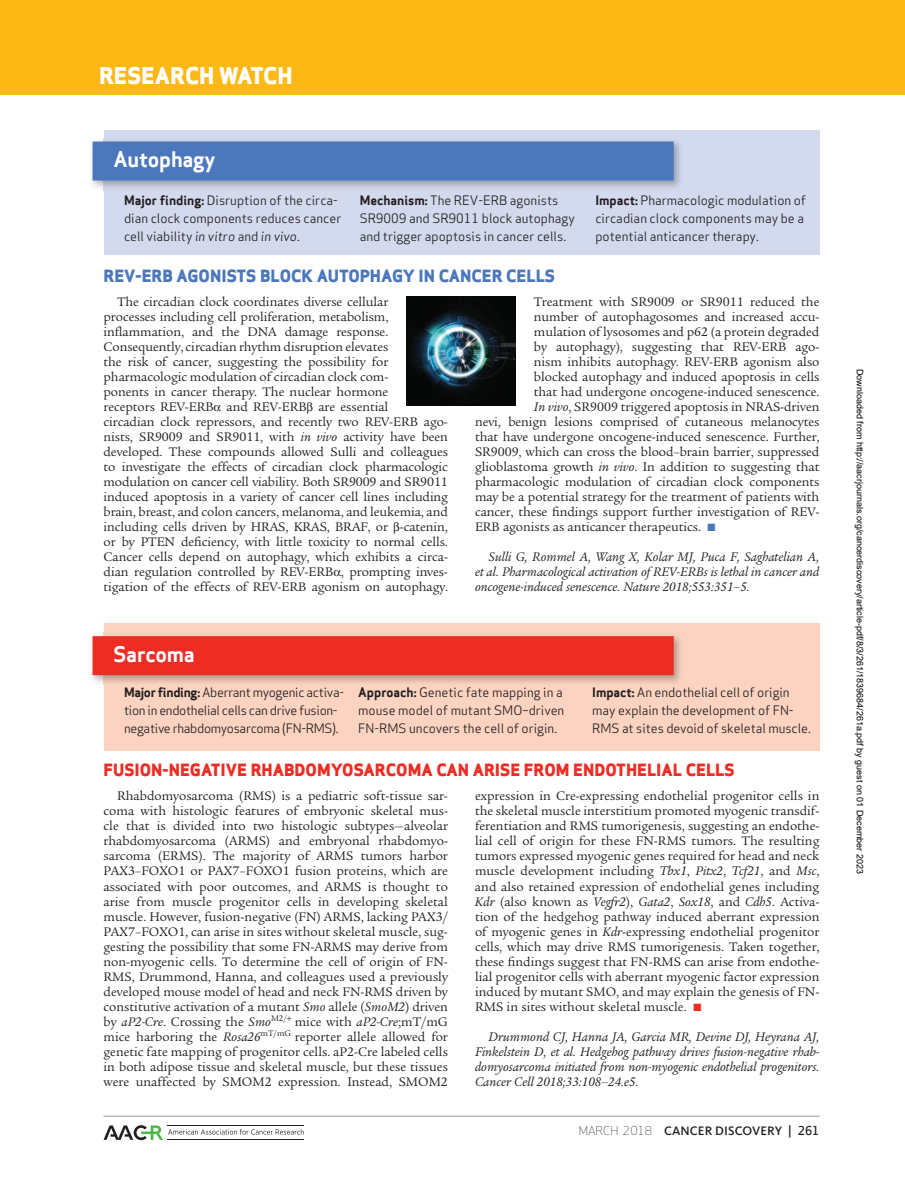
<style>
.page{position:relative;width:905px;height:1202px;background:#fff}
.page>*{position:absolute;margin:0;border:0;box-sizing:border-box;transform-origin:0 0}
.t1{font:800 22.5px "Apex Sans";color:#fff}
.t2{font:700 21px "Apex Sans";letter-spacing:-.01em;color:#fff}
.t3{font:800 16.5px "Apex Sans";color:#ee2c23}
.t4{font:800 16.5px "Apex Sans";color:#4b77bc}
.t5{font:13.5px/15px "Legacy Serif Std";letter-spacing:-.005em;color:#231f20;text-align:justify}
.t6{font:italic 13.5px/15px "Legacy Serif Std";color:#231f20;text-align:justify}
.t7{font:12.75px/18px "Apex Sans";color:#231f20}
.t8{font:12.75px/18px "Apex Sans";letter-spacing:-.025em;color:#231f20}
.t9{font:500 12.75px "Kievit OT";letter-spacing:.01em;color:#231f20}
.t10{font:9px "Arial";color:#000}
.s1{font-weight:700}
.s2{font-style:italic}
.s3{color:#4b77bc}
.s4{color:#ee2c23}
.s5{font-family:"Apex Sans";font-weight:300;font-size:12px}
.s6{font-family:"Apex Sans";font-size:12px}
</style>
<div class="page">
<hr style="left:103px;top:1115px;width:716px;height:1px;background:#939598">
<svg style="left:104px;top:1125px;width:200px;height:15px"></svg>
<hr style="left:168px;top:1125px;width:136px;height:1px;background:#231f20">
<hr style="left:168px;top:1139px;width:136px;height:1px;background:#231f20">
<div style="left:0;top:0;width:904px;height:94px;background:#fcb814"></div>
<div style="left:104px;top:130px;width:715px;height:125px;background:#d4daee"></div>
<img style="left:91px;top:138px;width:589px;height:52px">
<div style="left:93px;top:141px;width:580px;height:39px;background:#4b77bc"></div>
<img style="left:406px;top:296px;width:110px;height:110px">
<div style="left:104px;top:623px;width:715px;height:127px;background:#fcd3c1"></div>
<img style="left:91px;top:632px;width:590px;height:53px">
<div style="left:93px;top:636px;width:580px;height:39px;background:#ee2c23"></div>
<h1 class="t1" style="left:99px;top:61px;width:195px">RESEARCH WATCH</h1>
<h2 class="t2" style="left:114px;top:146px;width:104px">Autophagy</h2>
<p class="t7" style="left:124px;top:190px;width:219px"><span class="s1">Major finding:</span> Disruption of the circa&shy;dian clock components reduces cancer cell viability <span class="s2">in vitro</span> and <span class="s2">in vivo</span> .</p>
<p class="t7" style="left:360px;top:190px;width:217px"><span class="s1">Mechanism:</span> The REV-ERB agonists<br>SR9009 and SR9011 block autophagy and trigger apoptosis in cancer cells .</p>
<p class="t7" style="left:595px;top:190px;width:212px"><span class="s1">Impact:</span> Pharmacologic modulation of circadian clock components may be a potential anticancer therapy .</p>
<p class="t4" style="left:104px;top:265px;width:453px">REV-ERB AGONISTS BLOCK AUTOPHAGY IN CANCER CELLS</p>
<p class="t5" style="left:103px;top:295px;width:346px;text-align:left;text-indent:14px">The circadian clock coordinates diverse cellular<br>processes including cell proliferation, metabolism, inflammation, and the DNA damage response.<br>Consequently, circadian rhythm disruption elevates<br>the risk of cancer, suggesting the possibility for pharmacologic modulation of circadian clock com-<br>ponents in cancer therapy. The nuclear hormone<br>receptors REV-ERB and REV-ERB are essential<br>circadian clock repressors, and recently two REV-ERB ago&shy;nists, SR9009 and SR9011, with <span class="s2">in vivo</span> activity have been developed. These compounds allowed Sulli and colleagues to investigate the effects of circadian clock pharmacologic modulation on cancer cell viability. Both SR9009 and SR9011 induced apoptosis in a variety of cancer cell lines including brain, breast, and colon cancers, melanoma, and leukemia, and including cells driven by HRAS, KRAS, BRAF, or -catenin, or by PTEN deficiency, with little toxicity to normal cells.<br>Cancer cells depend on autophagy, which exhibits a circa&shy;dian regulation controlled by REV-ERB , prompting inves&shy;tigation of the effects of REV-ERB agonism on autophagy.</p>
<p class="t5" style="left:534px;top:295px;width:287px">Treatment with SR9009 or SR9011 reduced the</p>
<p class="t5" style="left:534px;top:310px;width:287px">number of autophagosomes and increased accu-</p>
<p class="t5" style="left:534px;top:325px;width:287px">mulation of lysosomes and p62 (a protein degraded</p>
<p class="t5" style="left:534px;top:340px;width:287px">by autophagy), suggesting that REV-ERB ago-</p>
<p class="t5" style="left:534px;top:355px;width:287px">nism inhibits autophagy. REV-ERB agonism also</p>
<p class="t5" style="left:534px;top:370px;width:287px">blocked autophagy and induced apoptosis in cells</p>
<p class="t5" style="left:534px;top:385px;width:287px">that had undergone oncogene-induced senescence.</p>
<p class="t5" style="left:534px;top:400px;width:287px"><span class="s2">In vivo</span>, SR9009 triggered apoptosis in NRAS-driven</p>
<p class="t5" style="left:475px;top:415px;width:346px">nevi, benign lesions comprised of cutaneous melanocytes</p>
<p class="t5" style="left:475px;top:430px;width:346px">that have undergone oncogene-induced senescence. Further,</p>
<p class="t5" style="left:475px;top:445px;width:346px">SR9009, which can cross the blood–brain barrier, suppressed</p>
<p class="t5" style="left:475px;top:459px;width:346px">glioblastoma growth <span class="s2">in vivo</span>. In addition to suggesting that</p>
<p class="t5" style="left:475px;top:474px;width:346px">pharmacologic modulation of circadian clock components</p>
<p class="t5" style="left:475px;top:489px;width:346px">may be a potential strategy for the treatment of patients with</p>
<p class="t5" style="left:475px;top:504px;width:346px">cancer, these findings support further investigation of REV-</p>
<p class="t5" style="left:475px;top:519px;width:242px">ERB agonists as anticancer therapeutics. <span class="s3">■</span></p>
<p class="t6" style="left:475px;top:550px;width:346px;text-indent:14px">Sulli G, Rommel A, Wang X, Kolar MJ, Puca F, Saghatelian A, et al. Pharmacological activation of REV-ERBs is lethal in cancer and oncogene-induced senescence. Nature 2018;553:351–5.</p>
<h2 class="t2" style="left:114px;top:640px;width:83px">sarcoma</h2>
<p class="t8" style="left:124px;top:682px;width:221px"><span class="s1">Major finding:</span> Aberrant myogenic activa&shy;tion in endothelial cells can drive fusion&shy;negative rhabdomyosarcoma (FN-RMS) .</p>
<p class="t7" style="left:358px;top:682px;width:208px"><span class="s1">Approach:</span> Genetic fate mapping in a mouse model of mutant SMO–driven<br>FN-RMS uncovers the cell of origin .</p>
<p class="t7" style="left:592px;top:682px;width:220px"><span class="s1">Impact:</span> An endothelial cell of origin may explain the development of FN-<br>RMS at sites devoid of skeletal muscle .</p>
<p class="t3" style="left:104px;top:759px;width:632px">FUSION-NEGATIVE RHABDOMYOSARCOMA CAN ARISE FROM ENDOTHELIAL CELLS</p>
<p class="t5" style="left:103px;top:789px;width:346px;text-indent:14px">Rhabdomyosarcoma (RMS) is a pediatric soft-tissue sar&shy;coma with histologic features of embryonic skeletal mus&shy;cle that is divided into two histologic subtypes—alveolar rhabdomyosarcoma (ARMS) and embryonal rhabdomyo&shy;sarcoma (ERMS). The majority of ARMS tumors harbor PAX3–FOXO1 or PAX7–FOXO1 fusion proteins, which are associated with poor outcomes, and ARMS is thought to arise from muscle progenitor cells in developing skeletal muscle. However, fusion-negative (FN) ARMS, lacking PAX3/ PAX7–FOXO1, can arise in sites without skeletal muscle, sug&shy;gesting the possibility that some FN-ARMS may derive from non-myogenic cells. To determine the cell of origin of FN-RMS, Drummond, Hanna, and colleagues used a previously developed mouse model of head and neck FN-RMS driven by constitutive activation of a mutant <span class="s2">Smo</span> allele (<span class="s2">SmoM2</span>) driven by <span class="s2">aP2-Cre</span>. Crossing the <span class="s2">Smo</span><sup>M2/</sup> mice with <span class="s2">aP2-Cre</span>;mT/mG mice harboring the <span class="s2">Rosa26</span><sup>mT/mG</sup> reporter allele allowed for genetic fate mapping of progenitor cells. aP2-Cre labeled cells in both adipose tissue and skeletal muscle, but these tissues were unaffected by SMOM2 expression. Instead, SMOM2</p>
<p class="t5" style="left:475px;top:789px;width:346px">expression in Cre-expressing endothelial progenitor cells in the skeletal muscle interstitium promoted myogenic transdif&shy;ferentiation and RMS tumorigenesis, suggesting an endothe&shy;lial cell of origin for these FN-RMS tumors. The resulting tumors expressed myogenic genes required for head and neck muscle development including <span class="s2">Tbx1</span>, <span class="s2">Pitx2</span>, <span class="s2">Tcf21</span>, and <span class="s2">Msc</span>, and also retained expression of endothelial genes including <span class="s2">Kdr</span> (also known as <span class="s2">Vegfr2</span>), <span class="s2">Gata2</span>, <span class="s2">Sox18</span>, and <span class="s2">Cdh5</span>. Activa&shy;tion of the hedgehog pathway induced aberrant expression of myogenic genes in <span class="s2">Kdr</span>-expressing endothelial progenitor cells, which may drive RMS tumorigenesis. Taken together, these findings suggest that FN-RMS can arise from endothe&shy;lial progenitor cells with aberrant myogenic factor expression induced by mutant SMO, and may explain the genesis of FN-RMS in sites without skeletal muscle. <span class="s4">■</span></p>
<p class="t6" style="left:475px;top:1029px;width:346px;text-indent:14px">Drummond CJ, Hanna JA, Garcia MR, Devine DJ, Heyrana AJ, Finkelstein D, et al. Hedgehog pathway drives fusion-negative rhab&shy;domyosarcoma initiated from non-myogenic endothelial progenitors.<br>Cancer Cell 2018;33:108–24.e5.</p>
<p class="t9" style="left:578px;top:1123px;width:242px"><span class="s5">MARCH 2018</span> CANCER DISCOVERY <span class="s6">| 261</span></p>
<p class="t10" style="left:863px;top:368px;width:507px;rotate:90deg">Downloaded from http://aacrjournals.org/cancerdiscovery/article-pdf/8/3/261/1839684/261a.pdf by guest on 01 December 2023</p>
</div>
